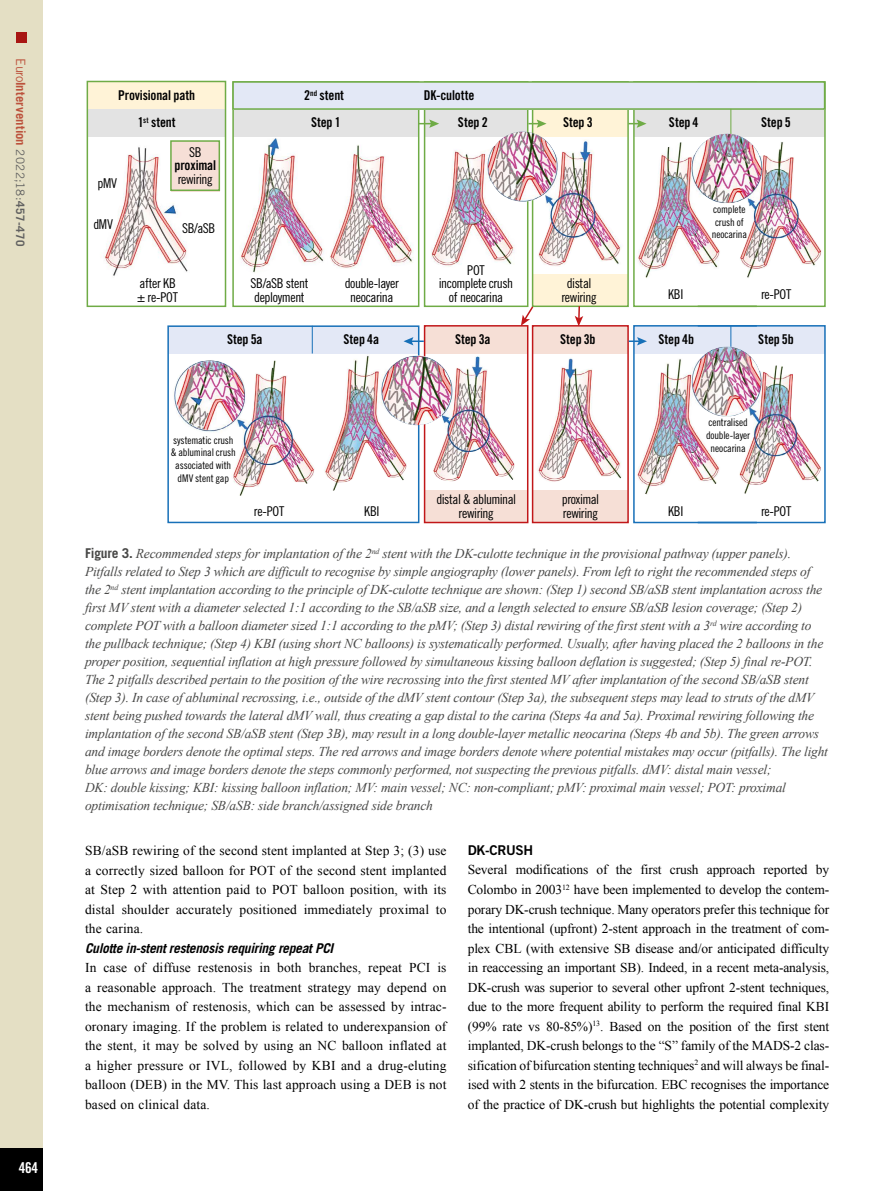
<style>
.page{position:relative;width:893px;height:1191px;background:#fff}
.page>*{position:absolute;margin:0;border:0;box-sizing:border-box;transform-origin:0 0}
.t1{font:15px "Trade Gothic LT Std Bd Cn 20";color:#fff}
.t2{font:italic 13.5px/18px "Times New Roman";letter-spacing:-.015em;color:#484847}
.t3{font:13.5px/19.5px "Times New Roman";letter-spacing:.01em;color:#000;text-align:justify}
.t4{font:13.5px/13.5px "Trade Gothic LT Std Cn 18";letter-spacing:-.025em;color:#000;text-align:center}
.t5{font:13.5px/27.6px "Trade Gothic LT Std Bd Cn 20";letter-spacing:-.01em;color:#000;text-align:center}
.t6{font:italic 700 13.5px "Trade Gothic LT Std";letter-spacing:-.02em;color:#000}
.t7{font:13.5px/13.5px "Trade Gothic LT Std Cn 18";letter-spacing:-.045em;color:#000;text-align:center}
.t8{font:13.5px "Trade Gothic LT Std Bd 2";letter-spacing:-.02em;color:#000}
.t9{font:700 12.75px "Trade Gothic LT Std";letter-spacing:.005em;color:#bc523c}
.t10{font:10.5px/12.6px "Trade Gothic LT Std Cn 18";letter-spacing:-.015em;color:#000;text-align:center}
.s1{font-weight:400}
.s2{font-weight:400;font-size:11.7px;color:#626261}
.s3{font-size:11.7px;color:#626261}
.s4{font-family:"Trade Gothic LT Std";font-weight:700;font-style:normal}
</style>
<div class="page">
<svg style="left:223px;top:433px;width:447px;height:91px"></svg>
<div style="left:0;top:0;width:43px;height:1191px;background:#e4dfc4"></div>
<div style="left:0;top:1148px;width:43px;height:43px;background:#000"></div>
<div style="left:16px;top:32px;width:10px;height:10px;background:#a81613"></div>
<div style="left:533px;top:273px;width:95px;height:33px;background:#fff3d7"></div>
<div style="left:532px;top:81px;width:97px;height:226px;border:2px solid #6fab46"></div>
<svg style="left:521px;top:305px;width:14px;height:21px"></svg>
<svg style="left:575px;top:306px;width:8px;height:19px"></svg>
<div style="left:232px;top:81px;width:187px;height:226px;border:2px solid #6fab46"></div>
<div style="left:697px;top:81px;width:129px;height:226px;border:2px solid #6fab46"></div>
<div style="left:633px;top:81px;width:125px;height:226px;border:2px solid #6fab46"></div>
<div style="left:424px;top:81px;width:104px;height:226px;border:2px solid #6fab46"></div>
<div style="left:87px;top:109px;width:138px;height:28px;background:#e3e3e3"></div>
<div style="left:87px;top:81px;width:138px;height:28px;background:#fff3d7"></div>
<div style="left:87px;top:81px;width:139px;height:226px;border:2px solid #6fab46"></div>
<div style="left:168px;top:326px;width:251px;height:28px;background:#e3e8f6"></div>
<div style="left:167px;top:325px;width:252px;height:198px;border:2px solid #1770b8"></div>
<div style="left:171px;top:141px;width:48px;height:50px;background:#f6dfd6"></div>
<div style="left:170px;top:140px;width:50px;height:51px;border:2px solid #6fab46"></div>
<div style="left:634px;top:326px;width:123px;height:27px;background:#e3e8f6"></div>
<div style="left:698px;top:326px;width:127px;height:27px;background:#e3e8f6"></div>
<div style="left:697px;top:325px;width:129px;height:198px;border:2px solid #1770b8"></div>
<div style="left:633px;top:325px;width:125px;height:198px;border:2px solid #1770b8"></div>
<div style="left:533px;top:326px;width:95px;height:27px;background:#f6dfd6"></div>
<div style="left:533px;top:490px;width:95px;height:33px;background:#f6dfd6"></div>
<div style="left:425px;top:490px;width:103px;height:33px;background:#f6dfd6"></div>
<div style="left:532px;top:325px;width:97px;height:198px;border:2px solid #c11719"></div>
<div style="left:425px;top:326px;width:102px;height:27px;background:#f6dfd6"></div>
<div style="left:424px;top:325px;width:104px;height:198px;border:2px solid #c11719"></div>
<svg style="left:404px;top:337px;width:20px;height:8px"></svg>
<svg style="left:629px;top:337px;width:18px;height:8px"></svg>
<svg style="left:232px;top:81px;width:594px;height:56px;background:#dce2df"></svg>
<svg style="left:312px;top:326px;width:1px;height:27px"></svg>
<svg style="left:731px;top:326px;width:1px;height:20px"></svg>
<img style="left:103px;top:144px;width:97px;height:132px">
<img style="left:241px;top:138px;width:173px;height:135px">
<img style="left:431px;top:132px;width:192px;height:135px">
<img style="left:635px;top:134px;width:187px;height:145px">
<img style="left:174px;top:360px;width:141px;height:136px">
<img style="left:323px;top:354px;width:192px;height:136px">
<img style="left:536px;top:358px;width:87px;height:124px">
<img style="left:636px;top:346px;width:185px;height:149px">
<p class="t9" style="left:29px;top:58px;width:190px;rotate:90deg"><span class="s1">Euro</span>Intervention <span class="s2">2022;18:</span><span class="s3">457-470</span></p>
<p class="t1" style="left:19px;top:1158px;width:21px">464</p>
<p class="t5" style="left:118px;top:81px;width:78px">Provisional path<br>1<sup>st</sup> stent</p>
<p class="t4" style="left:189px;top:145px;width:14px">SB</p>
<p class="t5" style="left:175px;top:151px;width:43px">proximal</p>
<p class="t4" style="left:178px;top:172px;width:37px">rewiring</p>
<p class="t4" style="left:97px;top:177px;width:21px">pMV</p>
<p class="t4" style="left:93px;top:217px;width:21px">dMV</p>
<p class="t4" style="left:182px;top:221px;width:35px">SB/aSB</p>
<p class="t5" style="left:304px;top:82px;width:41px">2<sup>nd</sup> stent</p>
<p class="t5" style="left:424px;top:82px;width:52px">DK-culotte</p>
<p class="t5" style="left:311px;top:109px;width:31px">Step 1</p>
<p class="t5" style="left:458px;top:109px;width:31px">Step 2</p>
<p class="t4" style="left:137px;top:276px;width:42px;text-align:left">after KB ± re-POT</p>
<p class="t4" style="left:250px;top:276px;width:60px;text-align:left">SB/aSB stent deployment</p>
<p class="t4" style="left:345px;top:276px;width:55px">double-layer neocarina</p>
<p class="t5" style="left:227px;top:325px;width:37px">Step 5a</p>
<p class="t5" style="left:344px;top:325px;width:37px">Step 4a</p>
<p class="t4" style="left:439px;top:263px;width:76px">POT<br>incomplete crush of neocarina</p>
<p class="t5" style="left:455px;top:325px;width:37px">Step 3a</p>
<p class="t10" style="left:171px;top:434px;width:66px">systematic crush &amp; abluminal crush associated with dMV stent gap</p>
<p class="t4" style="left:254px;top:504px;width:32px">re-POT</p>
<p class="t4" style="left:364px;top:504px;width:17px">KBI</p>
<p class="t7" style="left:436px;top:492px;width:81px">distal &amp; abluminal rewiring</p>
<p class="t5" style="left:563px;top:109px;width:31px">Step 3</p>
<p class="t4" style="left:561px;top:276px;width:37px">distal rewiring</p>
<p class="t5" style="left:560px;top:325px;width:37px">Step 3b</p>
<p class="t4" style="left:562px;top:492px;width:39px;text-align:left">proximal rewiring</p>
<p class="t5" style="left:669px;top:109px;width:31px">Step 4</p>
<p class="t5" style="left:761px;top:109px;width:31px">Step 5</p>
<p class="t10" style="left:712px;top:203px;width:37px">complete crush of neocarina</p>
<p class="t4" style="left:668px;top:288px;width:17px">KBI</p>
<p class="t4" style="left:761px;top:288px;width:32px">re-POT</p>
<p class="t5" style="left:658px;top:325px;width:37px">Step 4b</p>
<p class="t5" style="left:758px;top:325px;width:37px">Step 5b</p>
<p class="t10" style="left:706px;top:416px;width:46px">centralised double-layer neocarina</p>
<p class="t4" style="left:668px;top:504px;width:17px">KBI</p>
<p class="t4" style="left:761px;top:504px;width:32px">re-POT</p>
<p class="t2" style="left:85px;top:544px;width:744px"><span class="s4">Figure 3.</span> Recommended steps for implantation of the 2<sup>nd</sup> stent with the DK-culotte technique in the provisional pathway (upper panels).<br>Pitfalls related to Step 3 which are difficult to recognise by simple angiography (lower panels). From left to right the recommended steps of the 2<sup>nd</sup> stent implantation according to the principle of DK-culotte technique are shown: (Step 1) second SB/aSB stent implantation across the first MV stent with a diameter selected 1:1 according to the SB/aSB size, and a length selected to ensure SB/aSB lesion coverage; (Step 2) complete POT with a balloon diameter sized 1:1 according to the pMV; (Step 3) distal rewiring of the first stent with a 3<sup>rd</sup> wire according to the pullback technique; (Step 4) KBI (using short NC balloons) is systematically performed. Usually, after having placed the 2 balloons in the proper position, sequential inflation at high pressure followed by simultaneous kissing balloon deflation is suggested; (Step 5) final re-POT.<br>The 2 pitfalls described pertain to the position of the wire recrossing into the first stented MV after implantation of the second SB/aSB stent (Step 3). In case of abluminal recrossing, i.e., outside of the dMV stent contour (Step 3a), the subsequent steps may lead to struts of the dMV stent being pushed towards the lateral dMV wall, thus creating a gap distal to the carina (Steps 4a and 5a). Proximal rewiring following the implantation of the second SB/aSB stent (Step 3B), may result in a long double-layer metallic neocarina (Steps 4b and 5b). The green arrows and image borders denote the optimal steps. The red arrows and image borders denote where potential mistakes may occur (pitfalls). The light blue arrows and image borders denote the steps commonly performed, not suspecting the previous pitfalls. dMV: distal main vessel;<br>DK: double kissing; KBI: kissing balloon inflation; MV: main vessel; NC: non-compliant; pMV: proximal main vessel; POT: proximal optimisation technique; SB/aSB: side branch/assigned side branch</p>
<p class="t3" style="left:85px;top:840px;width:363px">SB/aSB rewiring of the second stent implanted at Step 3; (3) use a correctly sized balloon for POT of the second stent implanted at Step 2 with attention paid to POT balloon position, with its distal shoulder accurately positioned immediately proximal to the carina.</p>
<p class="t6" style="left:85px;top:939px;width:250px">Culotte in-stent restenosis requiring repeat PCI</p>
<p class="t3" style="left:85px;top:957px;width:363px">In case of diffuse restenosis in both branches, repeat PCI is a reasonable approach. The treatment strategy may depend on the mechanism of restenosis, which can be assessed by intrac&shy;oronary imaging. If the problem is related to underexpansion of the stent, it may be solved by using an NC balloon inflated at a higher pressure or IVL, followed by KBI and a drug-eluting balloon (DEB) in the MV. This last approach using a DEB is not based on clinical data.</p>
<p class="t8" style="left:468px;top:841px;width:67px">DK-CRUSH</p>
<p class="t3" style="left:468px;top:860px;width:363px">Several modifications of the first crush approach reported by Colombo in 2003<sup>12</sup> have been implemented to develop the contem&shy;porary DK-crush technique. Many operators prefer this technique for the intentional (upfront) 2-stent approach in the treatment of com&shy;plex CBL (with extensive SB disease and/or anticipated difficulty in reaccessing an important SB). Indeed, in a recent meta-analysis, DK-crush was superior to several other upfront 2-stent techniques, due to the more frequent ability to perform the required final KBI (99% rate vs 80-85%)<sup>13</sup>. Based on the position of the first stent implanted, DK-crush belongs to the “S” family of the MADS-2 clas&shy;sification of bifurcation stenting techniques<sup>2</sup> and will always be final&shy;ised with 2 stents in the bifurcation. EBC recognises the importance of the practice of DK-crush but highlights the potential complexity</p>
</div>
